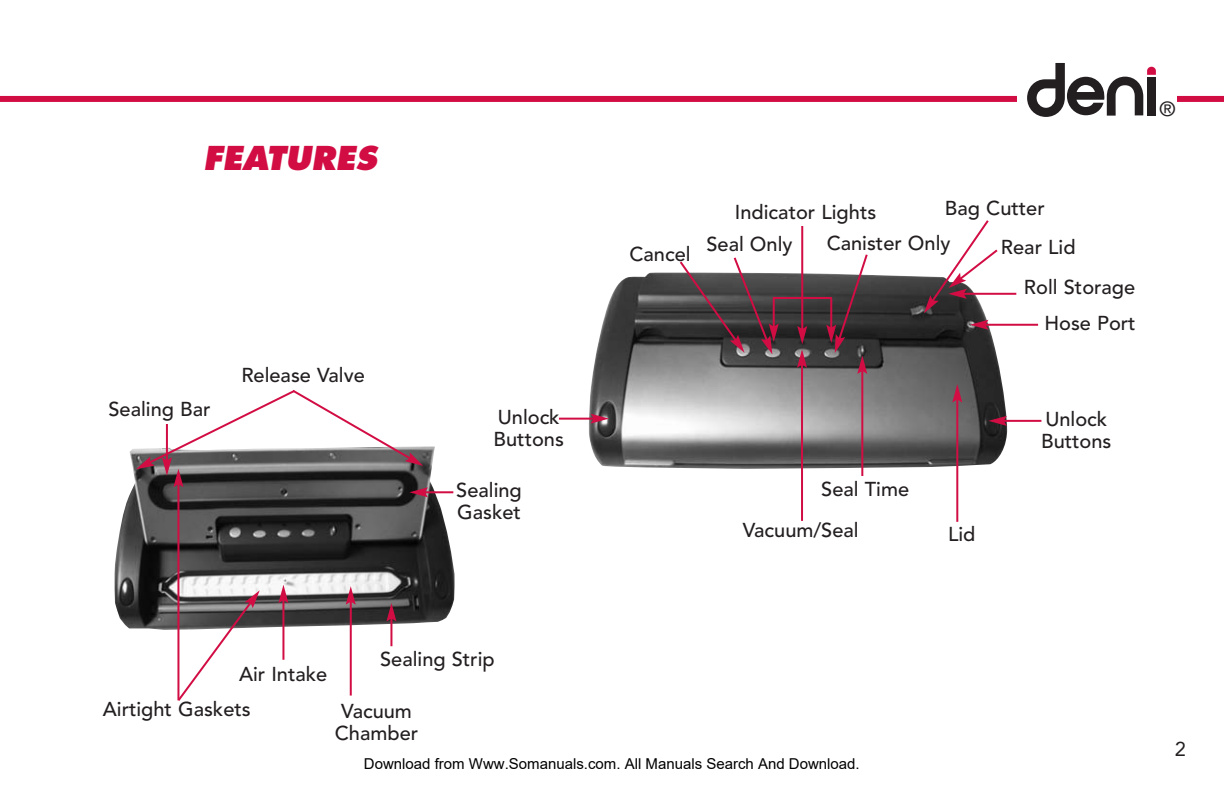
<style>
.page{position:relative;width:1224px;height:792px;background:#fff}
.page>*{position:absolute;margin:0;border:0;box-sizing:border-box;transform-origin:0 0}
.t1{font:italic 800 32px "Futura";color:#d20d44}
.t2{font:500 20px/22px "Avenir";color:#231f20}
.t3{font:20px "Avenir";color:#231f20}
.t4{font:20px "Helvetica";color:#231f20}
.t5{font:15px "Arial";color:#000}
</style>
<div class="page">
<div style="left:0;top:96px;width:1224px;height:6px;background:#d20d44"></div>
<div style="left:1018px;top:60px;width:159px;height:63px;background:#fff"></div>
<svg style="left:1027px;top:63px;width:129px;height:54px"></svg>
<img style="left:588px;top:272px;width:421px;height:197px">
<hr style="left:956px;top:399px;width:2px;height:123px;background:#d20d44">
<svg style="left:952px;top:384px;width:10px;height:19px"></svg>
<img style="left:115px;top:447px;width:340px;height:183px">
<svg style="left:176px;top:590px;width:84px;height:111px"></svg>
<hr style="left:177px;top:484px;width:2px;height:216px;background:#d20d44">
<hr style="left:963px;top:293px;width:53px;height:2px;background:#d20d44">
<hr style="left:801px;top:364px;width:2px;height:157px;background:#d20d44">
<hr style="left:350px;top:601px;width:2px;height:95px;background:#d20d44">
<svg style="left:346px;top:586px;width:10px;height:19px"></svg>
<hr style="left:985px;top:324px;width:53px;height:2px;background:#d20d44">
<svg style="left:970px;top:320px;width:18px;height:10px"></svg>
<hr style="left:282px;top:600px;width:2px;height:60px;background:#d20d44">
<svg style="left:278px;top:585px;width:10px;height:18px"></svg>
<hr style="left:801px;top:226px;width:2px;height:103px;background:#d20d44">
<svg style="left:797px;top:326px;width:10px;height:42px"></svg>
<hr style="left:861px;top:370px;width:2px;height:106px;background:#d20d44">
<hr style="left:559px;top:418px;width:35px;height:2px;background:#d20d44">
<svg style="left:591px;top:414px;width:18px;height:10px"></svg>
<hr style="left:1003px;top:420px;width:38px;height:2px;background:#d20d44">
<svg style="left:988px;top:416px;width:19px;height:10px"></svg>
<svg style="left:678px;top:257px;width:101px;height:97px"></svg>
<svg style="left:826px;top:254px;width:43px;height:120px"></svg>
<hr style="left:773px;top:297px;width:59px;height:2px;background:#d20d44">
<hr style="left:424px;top:491px;width:29px;height:2px;background:#d20d44">
<svg style="left:136px;top:390px;width:292px;height:107px"></svg>
<hr style="left:390px;top:618px;width:2px;height:28px;background:#d20d44">
<svg style="left:386px;top:603px;width:10px;height:19px"></svg>
<svg style="left:924px;top:220px;width:76px;height:93px"></svg>
<h1 class="t1" style="left:203px;top:144px;width:175px">FEATURES</h1>
<p class="t2" style="left:108px;top:400px;width:104px">Sealing Bar</p>
<p class="t2" style="left:241px;top:366px;width:125px">Release Valve</p>
<p class="t2" style="left:494px;top:407px;width:72px">Unlock<br>Buttons</p>
<p class="t2" style="left:456px;top:481px;width:67px">Sealing<br>Gasket</p>
<p class="t4" style="left:1160px;top:102px;width:16px">®</p>
<p class="t2" style="left:630px;top:245px;width:63px">Cancel</p>
<p class="t2" style="left:735px;top:203px;width:143px">Indicator Lights</p>
<p class="t2" style="left:945px;top:199px;width:101px">Bag Cutter</p>
<p class="t2" style="left:706px;top:235px;width:88px">Seal Only</p>
<p class="t2" style="left:827px;top:234px;width:125px">Canister Only</p>
<p class="t2" style="left:1001px;top:238px;width:76px">Rear Lid</p>
<p class="t2" style="left:1024px;top:278px;width:113px">Roll Storage</p>
<p class="t2" style="left:1044px;top:314px;width:93px">Hose Port</p>
<p class="t2" style="left:821px;top:480px;width:89px">Seal Time</p>
<p class="t2" style="left:743px;top:521px;width:117px">Vacuum/Seal</p>
<p class="t2" style="left:948px;top:525px;width:29px">Lid</p>
<p class="t2" style="left:1041px;top:410px;width:72px">Unlock<br>Buttons</p>
<p class="t2" style="left:239px;top:665px;width:90px">Air Intake</p>
<p class="t2" style="left:103px;top:700px;width:149px">Airtight Gaskets</p>
<p class="t2" style="left:380px;top:650px;width:116px">Sealing Strip</p>
<p class="t2" style="left:335px;top:701px;width:85px;text-align:center">Vacuum<br>Chamber</p>
<p class="t5" style="left:364px;top:755px;width:497px">Download from Www.Somanuals.com. All Manuals Search And Download.</p>
<p class="t3" style="left:1175px;top:741px;width:13px">2</p>
</div>
